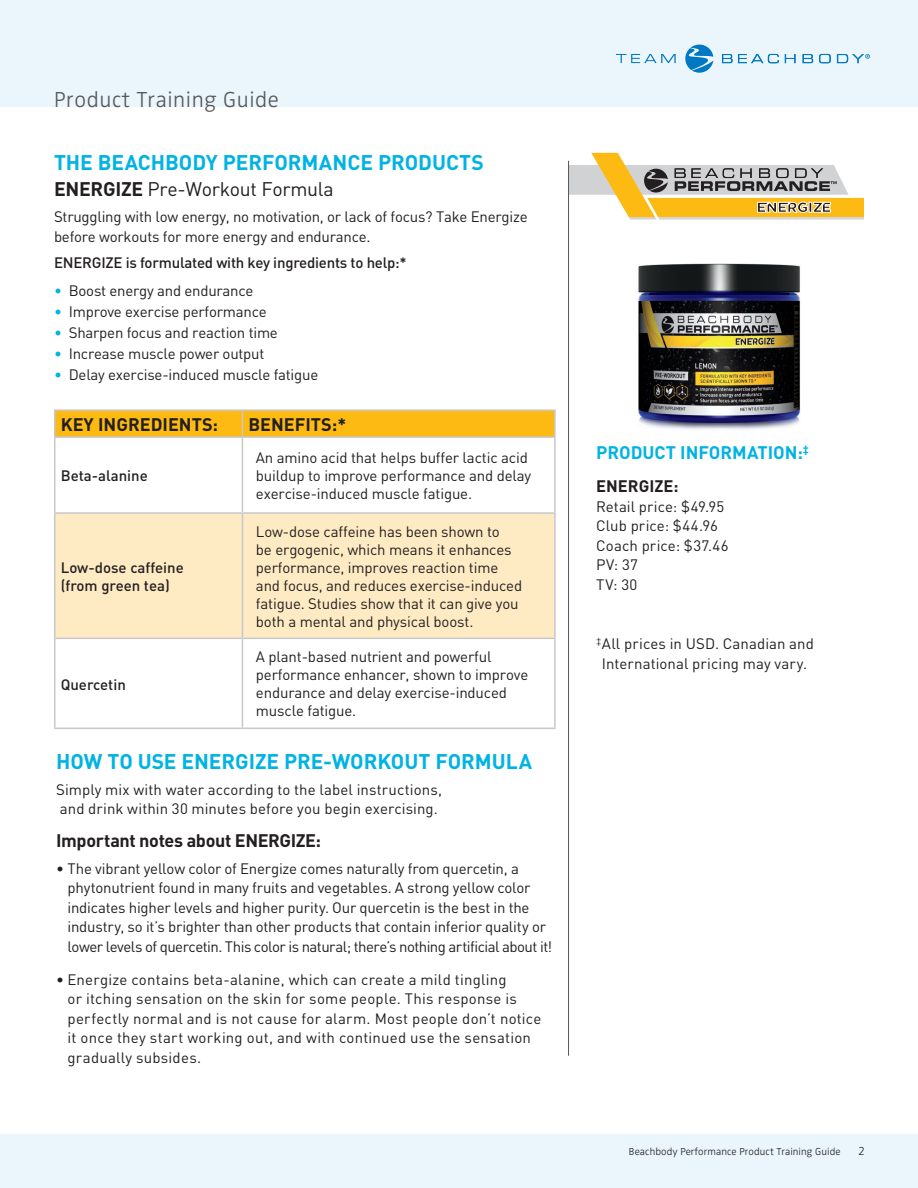
<style>
.page{position:relative;width:918px;height:1188px;background:#fff}
.page>*{position:absolute;margin:0;border:0;box-sizing:border-box;transform-origin:0 0}
.t1{font:300 22.5px "Zwo";letter-spacing:.025em;color:#57585a}
.t2{font:700 21px "DIN";letter-spacing:-.005em;color:#00b3e3}
.t3{font:19.5px "DIN";letter-spacing:-.015em;color:#231f20}
.t4{font:700 18px "DIN";letter-spacing:-.02em;color:#231f20}
.t5{font:700 18px "DIN";color:#231f20}
.t6{font:700 18px "DIN";letter-spacing:-.005em;color:#00b3e3}
.t7{font:700 16.5px "DIN";color:#231f20}
.t8{font:15px/19.5px "DIN";letter-spacing:-.01em;color:#231f20}
.t9{font:15px/19.5px "DIN";letter-spacing:.015em;color:#231f20}
.t10{font:500 15px/18px "DIN";letter-spacing:-.015em;color:#231f20}
.t11{font:300 12px "Zwo";color:#231f20}
.t12{font:300 10.5px "Zwo";letter-spacing:.01em;color:#231f20}
.s1{font-weight:700}
.s2{color:#00b3e3}
</style>
<div class="page">
<img style="left:638px;top:263px;width:163px;height:167px">
<svg style="left:568px;top:153px;width:296px;height:67px"></svg>
<div style="left:56px;top:514px;width:498px;height:124px;background:#feebc4"></div>
<hr style="left:54px;top:409px;width:188px;height:2px;background:#c7c8ca">
<hr style="left:54px;top:411px;width:2px;height:25px;background:#c7c8ca">
<hr style="left:242px;top:409px;width:314px;height:2px;background:#c7c8ca">
<div style="left:55px;top:410px;width:500px;height:26px;background:#fcba13"></div>
<hr style="left:554px;top:411px;width:2px;height:25px;background:#c7c8ca">
<hr style="left:54px;top:436px;width:188px;height:2px;background:#c7c8ca">
<hr style="left:54px;top:438px;width:2px;height:74px;background:#c7c8ca">
<hr style="left:242px;top:436px;width:314px;height:2px;background:#c7c8ca">
<hr style="left:242px;top:438px;width:1px;height:74px;background:#c7c8ca">
<hr style="left:554px;top:438px;width:2px;height:74px;background:#c7c8ca">
<hr style="left:54px;top:512px;width:188px;height:2px;background:#c7c8ca">
<hr style="left:54px;top:514px;width:2px;height:124px;background:#c7c8ca">
<hr style="left:242px;top:512px;width:314px;height:2px;background:#c7c8ca">
<hr style="left:242px;top:514px;width:1px;height:124px;background:#c7c8ca">
<hr style="left:554px;top:514px;width:2px;height:124px;background:#c7c8ca">
<hr style="left:54px;top:638px;width:188px;height:1px;background:#c7c8ca">
<hr style="left:54px;top:639px;width:2px;height:89px;background:#c7c8ca">
<hr style="left:242px;top:638px;width:314px;height:1px;background:#c7c8ca">
<hr style="left:242px;top:639px;width:1px;height:89px;background:#c7c8ca">
<hr style="left:554px;top:639px;width:2px;height:89px;background:#c7c8ca">
<hr style="left:54px;top:728px;width:188px;height:1px;background:#c7c8ca">
<hr style="left:242px;top:728px;width:314px;height:1px;background:#c7c8ca">
<div style="left:0;top:1134px;width:918px;height:54px;background:#eaf6fc"></div>
<hr style="left:568px;top:161px;width:1px;height:895px;background:#57585a">
<div style="left:0;top:0;width:918px;height:107px;background:#eaf6fc"></div>
<svg style="left:722px;top:54px;width:57px;height:9px"></svg>
<svg style="left:785px;top:54px;width:11px;height:9px"></svg>
<svg style="left:803px;top:54px;width:10px;height:9px"></svg>
<svg style="left:819px;top:54px;width:12px;height:9px"></svg>
<svg style="left:837px;top:54px;width:33px;height:9px"></svg>
<svg style="left:616px;top:45px;width:97px;height:28px"></svg>
<h1 class="t1" style="left:54px;top:87px;width:226px">Product Training Guide</h1>
<h2 class="t2" style="left:54px;top:148px;width:431px">THE BEACHBODY PERFORMANCE PRODUCTS</h2>
<h3 class="t3" style="left:54px;top:177px;width:281px"><span class="s1">ENERGIZE</span> Pre-Workout Formula</h3>
<p class="t8" style="left:54px;top:207px;width:475px">Struggling with low energy, no motivation, or lack of focus? Take Energize before workouts for more energy and endurance.</p>
<p class="t10" style="left:54px;top:253px;width:354px">ENERGIZE is formulated with key ingredients to help:*</p>
<p class="t8" style="left:54px;top:280px;width:201px"><span class="s2">•</span> Boost energy and endurance</p>
<p class="t8" style="left:54px;top:301px;width:214px"><span class="s2">•</span> Improve exercise performance</p>
<p class="t8" style="left:54px;top:322px;width:225px"><span class="s2">•</span> Sharpen focus and reaction time</p>
<p class="t8" style="left:54px;top:343px;width:212px"><span class="s2">•</span> Increase muscle power output</p>
<p class="t8" style="left:54px;top:364px;width:266px"><span class="s2">•</span> Delay exercise-induced muscle fatigue</p>
<p class="t5" style="left:61px;top:413px;width:159px">KEY INGREDIENTS:</p>
<p class="t5" style="left:248px;top:413px;width:99px">BENEFITS:*</p>
<p class="t10" style="left:61px;top:466px;width:89px">Beta-alanine</p>
<p class="t8" style="left:256px;top:448px;width:277px;line-height:18px">An amino acid that helps buffer lactic acid buildup to improve performance and delay exercise-induced muscle fatigue.</p>
<p class="t10" style="left:61px;top:558px;width:125px">Low-dose caffeine (from green tea)</p>
<p class="t8" style="left:256px;top:522px;width:268px;line-height:18px">Low-dose caffeine has been shown to<br>be ergogenic, which means it enhances performance, improves reaction time and focus, and reduces exercise-induced fatigue. Studies show that it can give you both a mental and physical boost.</p>
<p class="t8" style="left:256px;top:648px;width:274px;line-height:18px">A plant-based nutrient and powerful performance enhancer, shown to improve endurance and delay exercise-induced muscle fatigue.</p>
<h2 class="t2" style="left:56px;top:747px;width:477px">HOW TO USE ENERGIZE PRE-WORKOUT FORMULA</h2>
<p class="t8" style="left:56px;top:779px;width:387px">Simply mix with water according to the label instructions, and drink within 30 minutes before you begin exercising.</p>
<p class="t4" style="left:56px;top:829px;width:267px">Important notes about ENERGIZE:</p>
<p class="t8" style="left:68px;top:858px;width:486px;text-indent:-11px">• The vibrant yellow color of Energize comes naturally from quercetin, a phytonutrient found in many fruits and vegetables. A strong yellow color indicates higher levels and higher purity. Our quercetin is the best in the industry, so it’s brighter than other products that contain inferior quality or lower levels of quercetin. This color is natural; there’s nothing artificial about it!</p>
<p class="t9" style="left:68px;top:969px;width:475px;text-indent:-11px">• Energize contains beta-alanine, which can create a mild tingling<br>or itching sensation on the skin for some people. This response is perfectly normal and is not cause for alarm. Most people don’t notice it once they start working out, and with continued use the sensation gradually subsides.</p>
<p class="t10" style="left:61px;top:675px;width:67px">Quercetin</p>
<p class="t6" style="left:596px;top:441px;width:214px">PRODUCT INFORMATION:<sup>‡</sup></p>
<p class="t7" style="left:596px;top:476px;width:84px">ENERGIZE:</p>
<p class="t8" style="left:596px;top:496px;width:134px">Retail price: $49.95<br>Club price: $44.96<br>Coach price: $37.46<br>PV: 37<br>TV: 30</p>
<p class="t8" style="left:596px;top:634px;width:219px;text-align:center"><sup>‡</sup> All prices in USD. Canadian and<br>International pricing may vary.</p>
<p class="t12" style="left:629px;top:1146px;width:213px">Beachbody Performance Product Training Guide</p>
<p class="t11" style="left:858px;top:1144px;width:8px">2</p>
</div>
